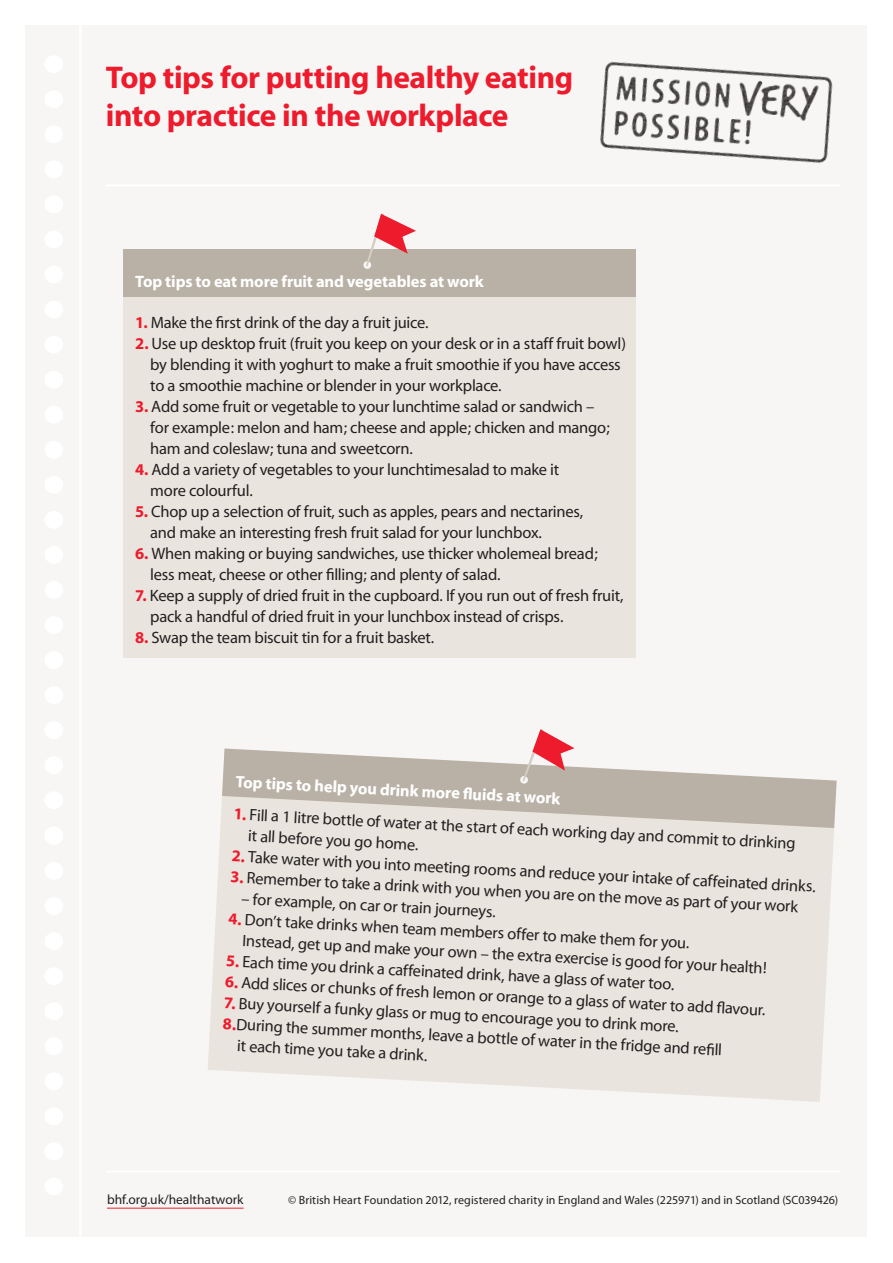
<style>
.page{position:relative;width:893px;height:1263px;background:#fff}
.page>*{position:absolute;margin:0;border:0;box-sizing:border-box;transform-origin:0 0}
.t1{font:700 31.5px "Myriad";letter-spacing:-.015em;color:#ee1b2d}
.t2{font:16.5px "Myriad";letter-spacing:-.015em;color:#231f20}
.t3{font:700 16.5px "Myriad";letter-spacing:-.01em;color:#fff}
.t4{font:13.5px "Myriad";color:#231f20}
.t5{font:12px "Myriad Pro";letter-spacing:.005em;color:#231f20}
.s1{font-weight:700;color:#ee1b2d}
</style>
<div class="page">
<div style="left:26px;top:26px;width:841px;height:1211px;background:#f8f6f4"></div>
<div style="left:45px;top:55px;width:18px;height:18px;background:#fff;border-radius:50%"></div>
<div style="left:45px;top:90px;width:18px;height:18px;background:#fff;border-radius:50%"></div>
<div style="left:45px;top:125px;width:18px;height:18px;background:#fff;border-radius:50%"></div>
<div style="left:45px;top:160px;width:18px;height:18px;background:#fff;border-radius:50%"></div>
<div style="left:45px;top:195px;width:18px;height:18px;background:#fff;border-radius:50%"></div>
<div style="left:45px;top:231px;width:18px;height:17px;background:#fff;border-radius:50%"></div>
<div style="left:45px;top:266px;width:18px;height:17px;background:#fff;border-radius:50%"></div>
<div style="left:45px;top:301px;width:18px;height:17px;background:#fff;border-radius:50%"></div>
<div style="left:45px;top:336px;width:18px;height:18px;background:#fff;border-radius:50%"></div>
<div style="left:45px;top:371px;width:18px;height:18px;background:#fff;border-radius:50%"></div>
<div style="left:45px;top:406px;width:18px;height:18px;background:#fff;border-radius:50%"></div>
<div style="left:45px;top:441px;width:18px;height:18px;background:#fff;border-radius:50%"></div>
<div style="left:45px;top:862px;width:18px;height:18px;background:#fff;border-radius:50%"></div>
<div style="left:45px;top:476px;width:18px;height:18px;background:#fff;border-radius:50%"></div>
<div style="left:45px;top:897px;width:18px;height:18px;background:#fff;border-radius:50%"></div>
<div style="left:45px;top:511px;width:18px;height:18px;background:#fff;border-radius:50%"></div>
<div style="left:45px;top:932px;width:18px;height:18px;background:#fff;border-radius:50%"></div>
<div style="left:45px;top:546px;width:18px;height:18px;background:#fff;border-radius:50%"></div>
<div style="left:45px;top:967px;width:18px;height:18px;background:#fff;border-radius:50%"></div>
<div style="left:45px;top:581px;width:18px;height:18px;background:#fff;border-radius:50%"></div>
<div style="left:45px;top:1002px;width:18px;height:18px;background:#fff;border-radius:50%"></div>
<div style="left:45px;top:756px;width:18px;height:18px;background:#fff;border-radius:50%"></div>
<div style="left:45px;top:1177px;width:18px;height:18px;background:#fff;border-radius:50%"></div>
<div style="left:45px;top:827px;width:18px;height:18px;background:#fff;border-radius:50%"></div>
<div style="left:45px;top:616px;width:18px;height:18px;background:#fff;border-radius:50%"></div>
<div style="left:45px;top:1037px;width:18px;height:18px;background:#fff;border-radius:50%"></div>
<div style="left:45px;top:791px;width:18px;height:18px;background:#fff;border-radius:50%"></div>
<div style="left:45px;top:651px;width:18px;height:18px;background:#fff;border-radius:50%"></div>
<div style="left:45px;top:1072px;width:18px;height:18px;background:#fff;border-radius:50%"></div>
<div style="left:45px;top:826px;width:18px;height:18px;background:#fff;border-radius:50%"></div>
<div style="left:45px;top:686px;width:18px;height:18px;background:#fff;border-radius:50%"></div>
<div style="left:45px;top:1107px;width:18px;height:18px;background:#fff;border-radius:50%"></div>
<div style="left:45px;top:721px;width:18px;height:18px;background:#fff;border-radius:50%"></div>
<div style="left:45px;top:1142px;width:18px;height:18px;background:#fff;border-radius:50%"></div>
<hr style="left:80px;top:25px;width:2px;height:1217px;background:#fff">
<hr style="left:107px;top:1208px;width:137px;height:1px;background:#ee1b2d">
<hr style="left:107px;top:1171px;width:733px;height:1px;background:#fff">
<hr style="left:107px;top:185px;width:733px;height:1px;background:#fff">
<img style="left:600px;top:61px;width:233px;height:102px">
<hr style="left:79px;top:25px;width:2px;height:1217px;background:#fff">
<hr style="left:106px;top:1171px;width:733px;height:1px;background:#fff">
<hr style="left:106px;top:185px;width:733px;height:1px;background:#fff">
<svg style="left:208px;top:805px;width:626px;height:297px;background:#eae6df"></svg>
<div style="left:124px;top:249px;width:512px;height:409px;background:#e9e5de"></div>
<div style="left:124px;top:249px;width:512px;height:48px;background:#bab1a6"></div>
<div style="left:363px;top:261px;width:8px;height:8px;background:#f8f6f4;border-radius:50%"></div>
<svg style="left:366px;top:213px;width:50px;height:54px"></svg>
<svg style="left:222px;top:748px;width:615px;height:80px;fill:#bab1a6"></svg>
<div style="left:520px;top:776px;width:8px;height:8px;background:#f8f6f4;border-radius:50%"></div>
<svg style="left:523px;top:729px;width:51px;height:52px"></svg>
<p class="t1" style="left:106px;top:61px;width:469px">Top tips for putting healthy eating</p>
<p class="t1" style="left:106px;top:99px;width:404px">into practice in the workplace</p>
<p class="t3" style="left:135px;top:273px;width:350px">Top tips to eat more fruit and vegetables at work</p>
<p class="t2" style="left:135px;top:314px;width:295px"><span class="s1">1.</span> Make the first drink of the day a fruit juice.</p>
<p class="t2" style="left:135px;top:335px;width:493px"><span class="s1">2.</span> Use up desktop fruit (fruit you keep on your desk or in a staff fruit bowl)</p>
<p class="t2" style="left:150px;top:356px;width:472px">by blending it with yoghurt to make a fruit smoothie if you have access</p>
<p class="t2" style="left:150px;top:377px;width:353px">to a smoothie machine or blender in your workplace.</p>
<p class="t2" style="left:135px;top:398px;width:461px"><span class="s1">3.</span> Add some fruit or vegetable to your lunchtime salad or sandwich –</p>
<p class="t2" style="left:150px;top:419px;width:461px">for example: melon and ham; cheese and apple; chicken and mango;</p>
<p class="t2" style="left:150px;top:440px;width:264px">ham and coleslaw; tuna and sweetcorn.</p>
<p class="t2" style="left:135px;top:461px;width:426px"><span class="s1">4.</span> Add a variety of vegetables to your lunchtimesalad to make it</p>
<p class="t2" style="left:150px;top:482px;width:104px">more colourful.</p>
<p class="t2" style="left:135px;top:503px;width:450px"><span class="s1">5.</span> Chop up a selection of fruit, such as apples, pears and nectarines,</p>
<p class="t2" style="left:150px;top:524px;width:393px">and make an interesting fresh fruit salad for your lunchbox.</p>
<p class="t2" style="left:135px;top:545px;width:464px"><span class="s1">6.</span> When making or buying sandwiches, use thicker wholemeal bread;</p>
<p class="t2" style="left:150px;top:566px;width:352px">less meat, cheese or other filling; and plenty of salad.</p>
<p class="t2" style="left:135px;top:587px;width:490px"><span class="s1">7.</span> Keep a supply of dried fruit in the cupboard. If you run out of fresh fruit,</p>
<p class="t2" style="left:150px;top:608px;width:415px">pack a handful of dried fruit in your lunchbox instead of crisps.</p>
<p class="t2" style="left:135px;top:629px;width:301px"><span class="s1">8.</span> Swap the team biscuit tin for a fruit basket.</p>
<p class="t3" style="left:236px;top:773px;width:326px;rotate:3deg">Top tips to help you drink more fl uids at work</p>
<p class="t2" style="left:234px;top:806px;width:564px;rotate:3deg"><span class="s1">1.</span> Fill a 1 litre bottle of water at the start of each working day and commit to drinking</p>
<p class="t2" style="left:248px;top:827px;width:172px;rotate:3deg">it all before you go home.</p>
<p class="t2" style="left:232px;top:848px;width:586px;rotate:3deg"><span class="s1">2.</span> Take water with you into meeting rooms and reduce your intake of caffeinated drinks.</p>
<p class="t2" style="left:231px;top:869px;width:570px;rotate:3deg"><span class="s1">3.</span> Remember to take a drink with you when you are on the move as part of your work</p>
<p class="t2" style="left:242px;top:890px;width:256px;rotate:3deg">– for example, on car or train journeys.</p>
<p class="t2" style="left:229px;top:910px;width:463px;rotate:3deg"><span class="s1">4.</span> Don’t take drinks when team members offer to make them for you.</p>
<p class="t2" style="left:243px;top:932px;width:527px;rotate:3deg">Instead, get up and make your own – the extra exercise is good for your health!</p>
<p class="t2" style="left:227px;top:952px;width:450px;rotate:3deg"><span class="s1">5.</span> Each time you drink a caffeinated drink, have a glass of water too.</p>
<p class="t2" style="left:225px;top:973px;width:543px;rotate:3deg"><span class="s1">6.</span> Add slices or chunks of fresh lemon or orange to a glass of water to add fl avour.</p>
<p class="t2" style="left:224px;top:994px;width:457px;rotate:3deg"><span class="s1">7.</span> Buy yourself a funky glass or mug to encourage you to drink more.</p>
<p class="t2" style="left:223px;top:1015px;width:501px;rotate:3deg"><span class="s1">8.</span>During the summer months, leave a bottle of water in the fridge and refi ll</p>
<p class="t2" style="left:237px;top:1037px;width:192px;rotate:3deg">it each time you take a drink.</p>
<p class="t4" style="left:107px;top:1193px;width:138px">bhf.org.uk/healthatwork</p>
<p class="t5" style="left:288px;top:1192px;width:552px">© British Heart Foundation 2012, registered charity in England and Wales (225971) and in Scotland (SC039426)</p>
</div>
